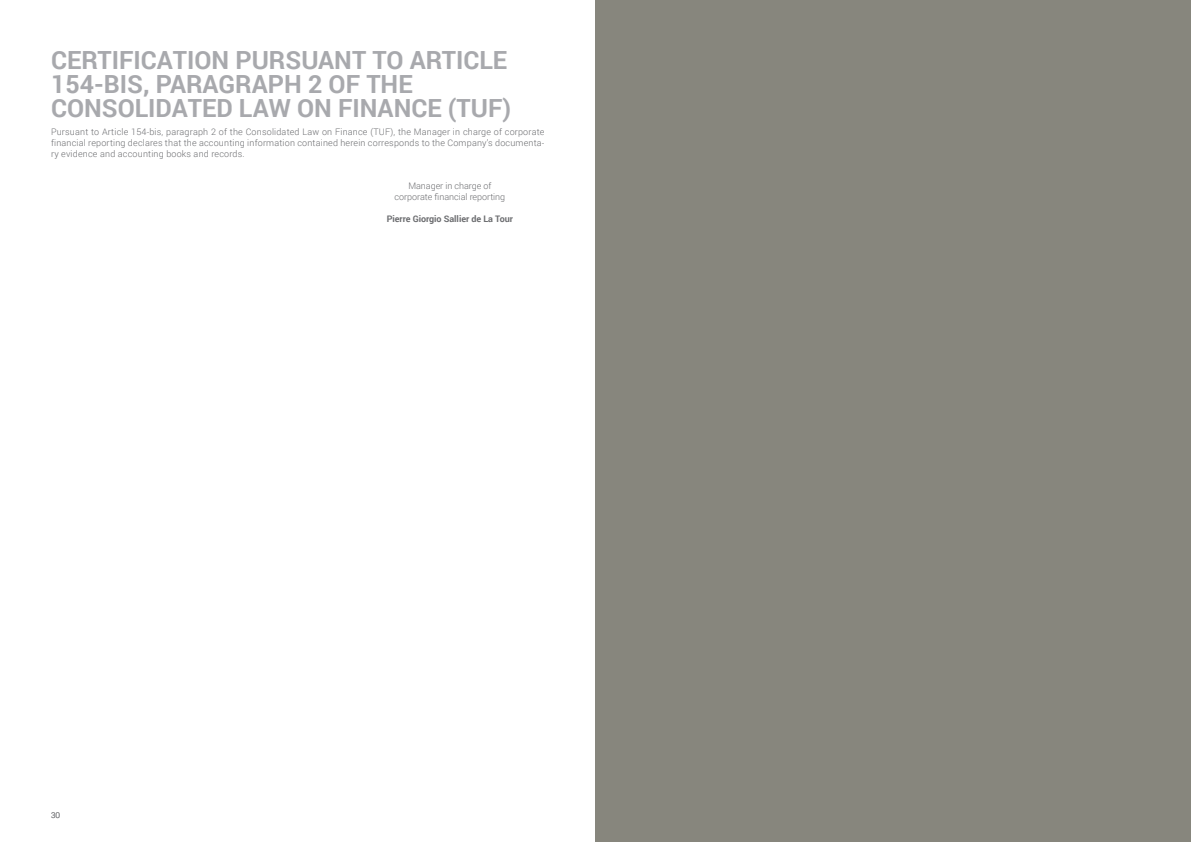
<style>
.page{position:relative;width:1191px;height:842px;background:#fff}
.page>*{position:absolute;margin:0;border:0;box-sizing:border-box;transform-origin:0 0}
.t1{font:700 25px/24px "Roboto";color:#a8a9ad}
.t2{font:300 9px/10.8px "Roboto";letter-spacing:.015em;color:#6c6d70;text-align:justify}
.t3{font:300 9px/11px "Roboto";letter-spacing:-.005em;color:#6c6d70;text-align:center}
.t4{font:700 9px "Roboto";letter-spacing:-.005em;color:#6c6d70}
.t5{font:300 8px "Roboto";color:#6c6d70}
</style>
<div class="page">
<div style="left:595px;top:0;width:596px;height:842px;background:#87867d"></div>
<p class="t1" style="left:51px;top:47px;width:461px">CERTIFICATION PURSUANT TO ARTICLE<br>154-BIS, PARAGRAPH 2 OF THE<br>CONSOLIDATED LAW ON FINANCE (TUF)</p>
<p class="t2" style="left:51px;top:126px;width:495px">Pursuant to Article 154-bis, paragraph 2 of the Consolidated Law on Finance (TUF), the Manager in charge of corporate financial reporting declares that the accounting information contained herein corresponds to the Company’s documenta&shy;ry evidence and accounting books and records.</p>
<p class="t5" style="left:51px;top:809px;width:11px">30</p>
<p class="t3" style="left:394px;top:180px;width:112px">Manager in charge of corporate financial reporting</p>
<p class="t4" style="left:387px;top:213px;width:128px">Pierre Giorgio Sallier de La Tour</p>
</div>
